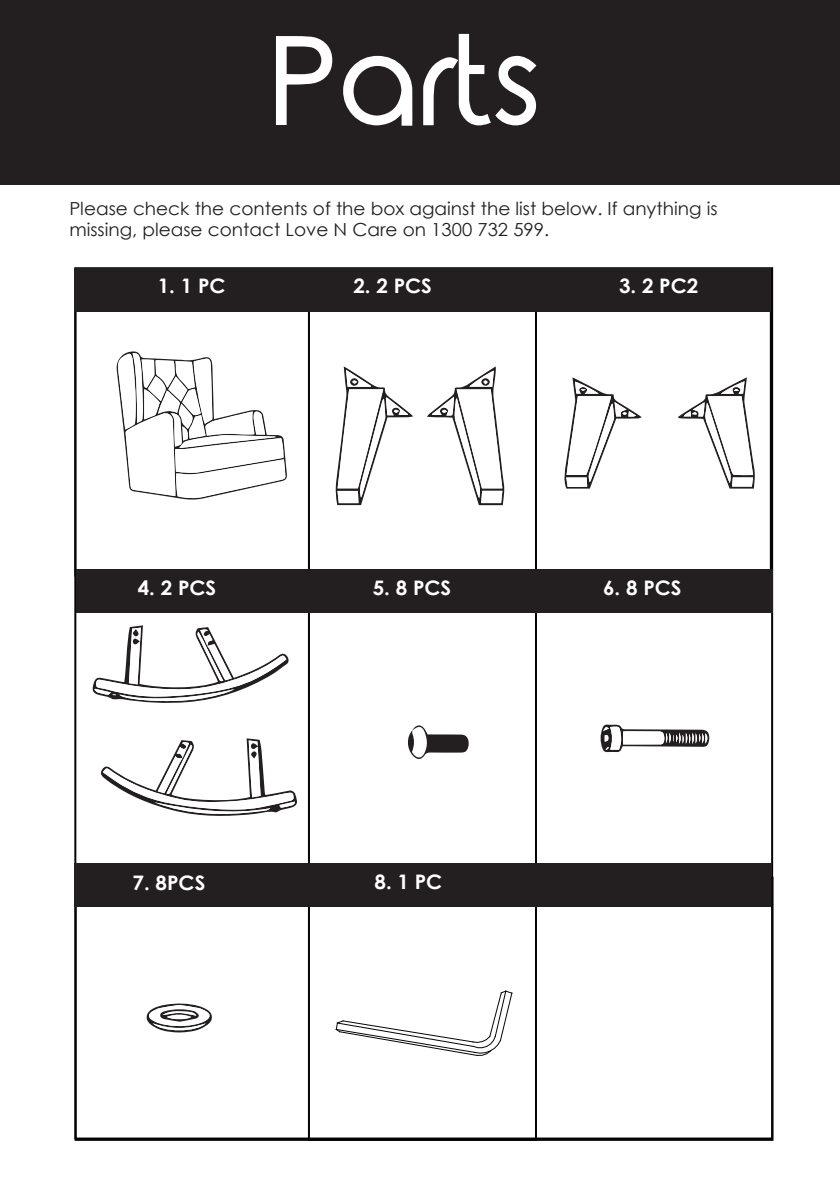
<style>
.page{position:relative;width:840px;height:1191px;background:#fff}
.page>*{position:absolute;margin:0;border:0;box-sizing:border-box;transform-origin:0 0}
.t1{font:120px "Rounded Elegance";color:#fff}
.t2{font:700 20px "Century Gothic";color:#fff}
.t3{font:18px/21.6px "Century Gothic";color:#231f20}
</style>
<div class="page">
<div style="left:0;top:0;width:839px;height:185px;background:#231f20"></div>
<svg style="left:276px;top:36px;width:57px;height:89px"></svg>
<svg style="left:343px;top:55px;width:70px;height:71px"></svg>
<svg style="left:423px;top:33px;width:114px;height:93px"></svg>
<div style="left:74px;top:267px;width:698px;height:872px;background:#fff;border:2px solid #040503"></div>
<div style="left:308px;top:268px;width:228px;height:872px;border:2px solid #040503"></div>
<svg style="left:335px;top:990px;width:178px;height:66px"></svg>
<div style="left:74px;top:268px;width:696px;height:43px;background:#231f20"></div>
<svg style="left:116px;top:351px;width:171px;height:149px"></svg>
<svg style="left:335px;top:366px;width:78px;height:139px"></svg>
<svg style="left:427px;top:366px;width:77px;height:139px"></svg>
<svg style="left:564px;top:377px;width:77px;height:111px"></svg>
<svg style="left:678px;top:377px;width:76px;height:111px"></svg>
<svg style="left:101px;top:738px;width:196px;height:78px"></svg>
<svg style="left:92px;top:625px;width:197px;height:78px"></svg>
<svg style="left:407px;top:725px;width:62px;height:34px"></svg>
<div style="left:76px;top:569px;width:696px;height:44px;background:#231f20"></div>
<div style="left:74px;top:863px;width:696px;height:44px;background:#231f20"></div>
<svg style="left:600px;top:724px;width:108px;height:28px"></svg>
<svg style="left:146px;top:1003px;width:66px;height:29px"></svg>
<h1 class="t1" style="left:266px;top:12px;width:275px">Parts</h1>
<p class="t3" style="left:69px;top:197px;width:649px">Please check the contents of the box against the list below. If anything is missing, please contact Love N Care on 1300 732 599.</p>
<p class="t2" style="left:158px;top:271px;width:69px">1. 1 PC</p>
<p class="t2" style="left:353px;top:271px;width:80px">2. 2 PCS</p>
<p class="t2" style="left:618px;top:271px;width:81px">3. 2 PC2</p>
<p class="t2" style="left:138px;top:573px;width:80px">4. 2 PCS</p>
<p class="t2" style="left:372px;top:573px;width:80px">5. 8 PCS</p>
<p class="t2" style="left:602px;top:573px;width:80px">6. 8 PCS</p>
<p class="t2" style="left:132px;top:867px;width:74px">7. 8PCS</p>
<p class="t2" style="left:374px;top:866px;width:69px">8. 1 PC</p>
</div>
